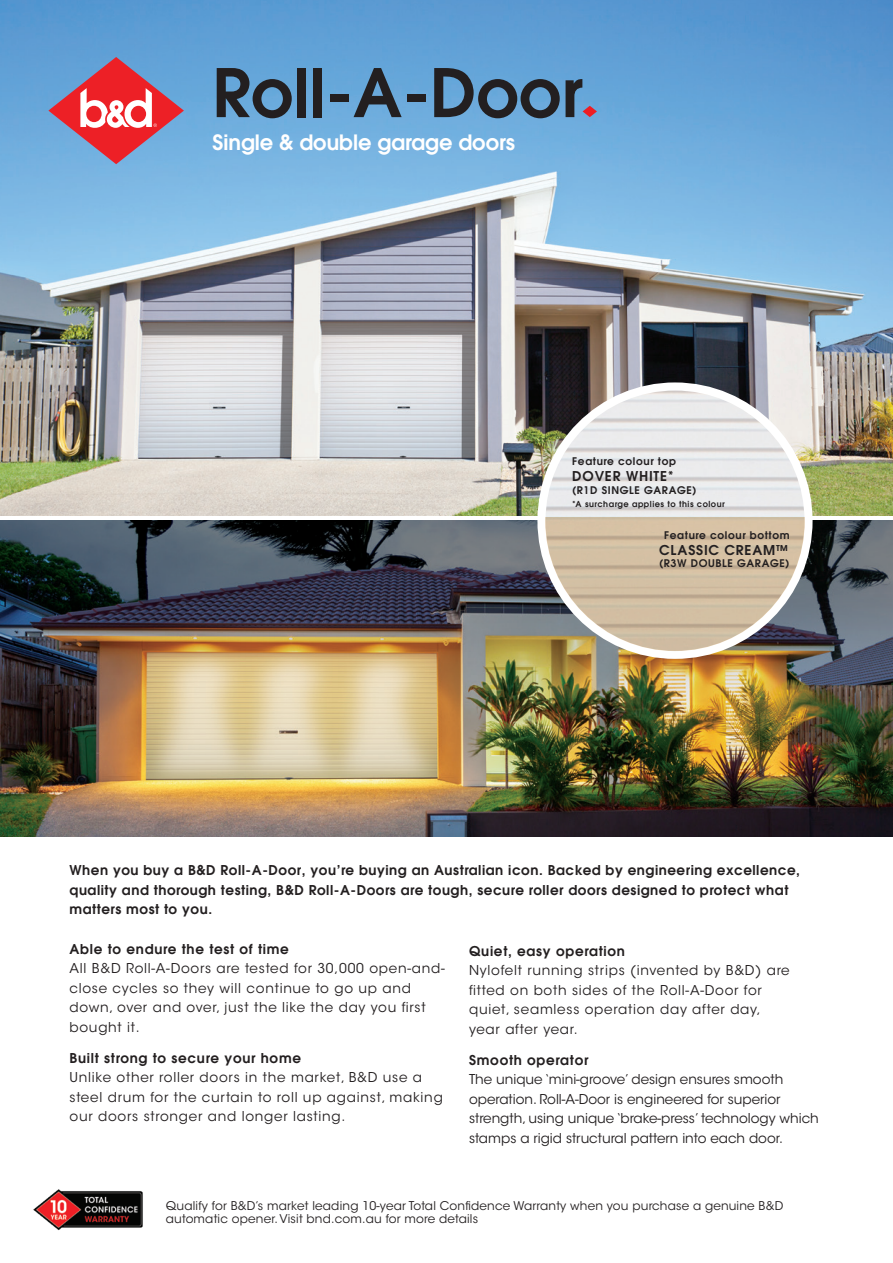
<style>
.page{position:relative;width:893px;height:1263px;background:#fff}
.page>*{position:absolute;margin:0;border:0;box-sizing:border-box;transform-origin:0 0}
.t1{font:600 66.3px "ITC Avant Garde Pro";color:#231f20}
.t2{font:600 21px "ITC Avant Garde Pro";color:#fff}
.t3{font:13.5px/19.5px "ITC Avant Garde Std";letter-spacing:.055em;color:#231f20}
.t4{font:600 13.5px/19.5px "ITC Avant Garde Pro";letter-spacing:.04em;color:#231f20}
.t5{font:13.5px/19.5px "ITC Avant Garde Std";color:#231f20}
.t6{font:600 13.5px "ITC Avant Garde Pro";letter-spacing:.06em;color:#231f20}
.t7{font:12px/13.5px "ITC Avant Garde Std";letter-spacing:.015em;color:#231f20}
.t8{font:600 10.5px "ITC Avant Garde Pro";letter-spacing:.06em;color:#231f20}
.t9{font:600 8.25px "ITC Avant Garde Pro";letter-spacing:.06em;color:#231f20}
</style>
<div class="page">
<img style="left:0;top:0;width:893px;height:516px">
<img style="left:0;top:521px;width:893px;height:315px">
<img style="left:541px;top:386px;width:267px;height:132px">
<svg style="left:48px;top:57px;width:136px;height:107px;background:#ad7995"></svg>
<svg style="left:538px;top:518px;width:274px;height:140px;background:#c1b19b"></svg>
<svg style="left:583px;top:106px;width:14px;height:11px"></svg>
<img style="left:33px;top:1189px;width:110px;height:42px">
<h1 class="t1" style="left:212px;top:49px;width:372px">Roll-A-Door</h1>
<h2 class="t2" style="left:212px;top:128px;width:304px">Single &amp; double garage doors</h2>
<p class="t8" style="left:572px;top:455px;width:105px">Feature colour top</p>
<p class="t6" style="left:572px;top:468px;width:103px">DOVER WHITE*</p>
<p class="t8" style="left:572px;top:483px;width:126px">(R1D SINGLE GARAGE)</p>
<p class="t9" style="left:572px;top:499px;width:154px">*A surcharge applies to this colour</p>
<p class="t8" style="left:664px;top:528px;width:127px">Feature colour bottom</p>
<p class="t6" style="left:659px;top:541px;width:132px">CLASSIC CREAM™</p>
<p class="t8" style="left:659px;top:557px;width:132px">(R3W DOUBLE GARAGE)</p>
<p class="t4" style="left:70px;top:860px;width:732px">When you buy a B&amp;D Roll-A-Door, you’re buying an Australian icon. Backed by engineering excellence, quality and thorough testing, B&amp;D Roll-A-Doors are tough, secure roller doors designed to protect what matters most to you.</p>
<p class="t4" style="left:70px;top:939px;width:221px">Able to endure the test of time</p>
<p class="t3" style="left:70px;top:959px;width:377px">All B&amp;D Roll-A-Doors are tested for 30,000 open-and&shy;close cycles so they will continue to go up and down, over and over, just the like the day you first bought it.</p>
<p class="t4" style="left:70px;top:1048px;width:233px">Built strong to secure your home</p>
<p class="t3" style="left:70px;top:1068px;width:375px">Unlike other roller doors in the market, B&amp;D use a steel drum for the curtain to roll up against, making our doors stronger and longer lasting.</p>
<p class="t4" style="left:469px;top:941px;width:157px">Quiet, easy operation</p>
<p class="t3" style="left:469px;top:961px;width:322px">Nylofelt running strips (invented by B&amp;D) are fitted on both sides of the Roll-A-Door for quiet, seamless operation day after day, year after year.</p>
<p class="t4" style="left:469px;top:1050px;width:121px">Smooth operator</p>
<p class="t5" style="left:469px;top:1070px;width:351px">The unique ‘mini-groove’ design ensures smooth operation. Roll-A-Door is engineered for superior strength, using unique ‘brake-press’ technology which stamps a rigid structural pattern into each door.</p>
<p class="t7" style="left:166px;top:1198px;width:619px">Qualify for B&amp;D’s market leading 10-year Total Confidence Warranty when you purchase a genuine B&amp;D automatic opener. Visit bnd.com.au for more details</p>
</div>
